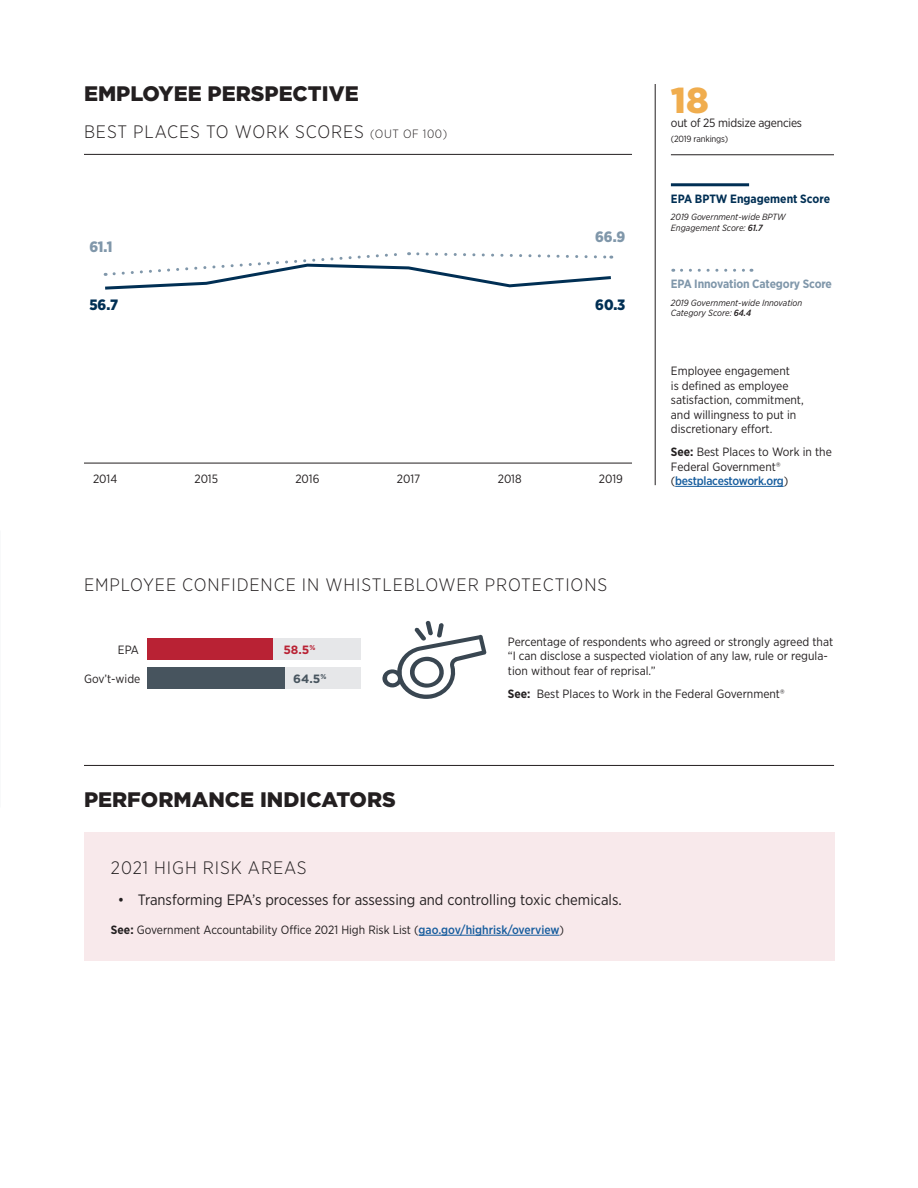
<style>
.page{position:relative;width:918px;height:1188px;background:#fff}
.page>*{position:absolute;margin:0;border:0;box-sizing:border-box;transform-origin:0 0}
.t1{font:900 36px "Gotham";color:#f0ad4e}
.Hed1{font:900 21px "Gotham";color:#231f20}
.NuHed{font:300 18px "Gotham Narrow";letter-spacing:.05em;color:#231f20}
.t2{font:15px "Gotham Narrow";color:#231f20}
.t3{font:900 15px "Gotham Narrow";color:#002f54}
.t4{font:900 15px "Gotham Narrow";color:#8097aa}
.t5{font:12px/14.4px "Gotham Narrow";color:#231f20}
.t6{font:700 12px "Gotham Narrow";letter-spacing:-.01em;color:#8097aa}
.t7{font:700 12px "Gotham Narrow";color:#002f54}
.t8{font:12px "Gotham Narrow";letter-spacing:-.02em;color:#231f20}
.t9{font:700 12px "Gotham";color:#b92234}
.t10{font:700 12px "Gotham";color:#47545e}
.t11{font:italic 9px/10.8px "Gotham Narrow";color:#231f20}
.t12{font:9px "Gotham Narrow";letter-spacing:-.02em;color:#231f20}
.s1{font-size:12px}
.s2{font-weight:500}
.s3{font-weight:700}
.s4{font-weight:500;color:#175d9e}
</style>
<div class="page">
<hr style="left:675px;top:486px;width:109px;height:1px;background:#175d9e">
<div style="left:147px;top:639px;width:214px;height:21px;background:#e6e7e9"></div>
<div style="left:147px;top:639px;width:125px;height:21px;background:#b92234"></div>
<svg style="left:382px;top:621px;width:105px;height:78px"></svg>
<hr style="left:84px;top:765px;width:750px;height:1px;background:#231f20">
<hr style="left:84px;top:463px;width:548px;height:1px;background:#231f20">
<hr style="left:84px;top:154px;width:548px;height:1px;background:#231f20">
<hr style="left:671px;top:155px;width:163px;height:1px;background:#231f20">
<svg style="left:103px;top:252px;width:511px;height:38px"></svg>
<svg style="left:681px;top:269px;width:71px;height:3px"></svg>
<hr style="left:671px;top:183px;width:78px;height:3px;background:#002f54">
<hr style="left:655px;top:84px;width:1px;height:401px;background:#231f20">
<div style="left:84px;top:832px;width:750px;height:129px;background:#f8e9eb"></div>
<hr style="left:419px;top:935px;width:141px;height:1px;background:#175d9e">
<div style="left:147px;top:667px;width:214px;height:22px;background:#e6e7e9"></div>
<div style="left:147px;top:667px;width:138px;height:22px;background:#47545e"></div>
<p class="Hed1" style="left:84px;top:81px;width:276px">EMPLOYEE PERSPECTIVE</p>
<p class="NuHed" style="left:84px;top:121px;width:365px">BEST PLACES TO WORK SCORES <span class="s1">(OUT OF 100)</span></p>
<p class="t4" style="left:89px;top:237px;width:25px">61.1</p>
<p class="t3" style="left:89px;top:295px;width:30px">56.7</p>
<p class="t4" style="left:595px;top:227px;width:32px">66.9</p>
<p class="t3" style="left:595px;top:295px;width:32px">60.3</p>
<p class="t5" style="left:93px;top:471px;width:26px">2014</p>
<p class="t5" style="left:194px;top:471px;width:25px">2015</p>
<p class="t5" style="left:295px;top:471px;width:26px">2016</p>
<p class="t5" style="left:397px;top:471px;width:25px">2017</p>
<p class="t5" style="left:498px;top:471px;width:25px">2018</p>
<p class="t5" style="left:599px;top:471px;width:26px">2019</p>
<p class="NuHed" style="left:84px;top:573px;width:525px">EMPLOYEE CONFIDENCE IN WHISTLEBLOWER PROTECTIONS</p>
<p class="t1" style="left:671px;top:78px;width:39px">18</p>
<p class="t8" style="left:671px;top:116px;width:133px">out of 25 midsize agencies</p>
<p class="t12" style="left:671px;top:133px;width:59px">(2019 rankings)</p>
<p class="t7" style="left:671px;top:191px;width:161px">EPA BPTW Engagement Score</p>
<p class="t11" style="left:671px;top:211px;width:116px">2019 Government-wide BPTW<br>Engagement Score: <span class="s2">61.7</span></p>
<p class="t6" style="left:671px;top:276px;width:163px">EPA Innovation Category Score</p>
<p class="t11" style="left:671px;top:297px;width:133px">2019 Government-wide Innovation<br>Category Score: <span class="s2">64.4</span></p>
<p class="t5" style="left:671px;top:364px;width:134px">Employee engagement<br>is defined as employee satisfaction, commitment, and willingness to put in discretionary effort.</p>
<p class="t5" style="left:671px;top:445px;width:162px"><span class="s3">See:</span> Best Places to Work in the<br>Federal Government® (<span class="s4">bestplacestowork.org</span>)</p>
<p class="t5" style="left:118px;top:642px;width:23px">EPA</p>
<p class="t9" style="left:283px;top:643px;width:34px">58.5<sup>%</sup></p>
<p class="t5" style="left:84px;top:671px;width:58px">Gov’t-wide</p>
<p class="t10" style="left:293px;top:671px;width:35px">64.5<sup>%</sup></p>
<p class="Hed1" style="left:84px;top:787px;width:313px">PERFORMANCE INDICATORS</p>
<p class="t5" style="left:508px;top:634px;width:327px">Percentage of respondents who agreed or strongly agreed that “I can disclose a suspected violation of any law, rule or regula&shy;tion without fear of reprisal.”</p>
<p class="t5" style="left:508px;top:687px;width:278px"><span class="s3">See:</span> Best Places to Work in the Federal Government®</p>
<p class="NuHed" style="left:111px;top:856px;width:197px">2021 HIGH RISK AREAS</p>
<p class="t2" style="left:118px;top:891px;width:506px">• Transforming EPA’s processes for assessing and controlling toxic chemicals.</p>
<p class="t5" style="left:111px;top:922px;width:455px"><span class="s3">See:</span> Government Accountability Office 2021 High Risk List (<span class="s4">gao.gov/highrisk/overview</span>)</p>
</div>
